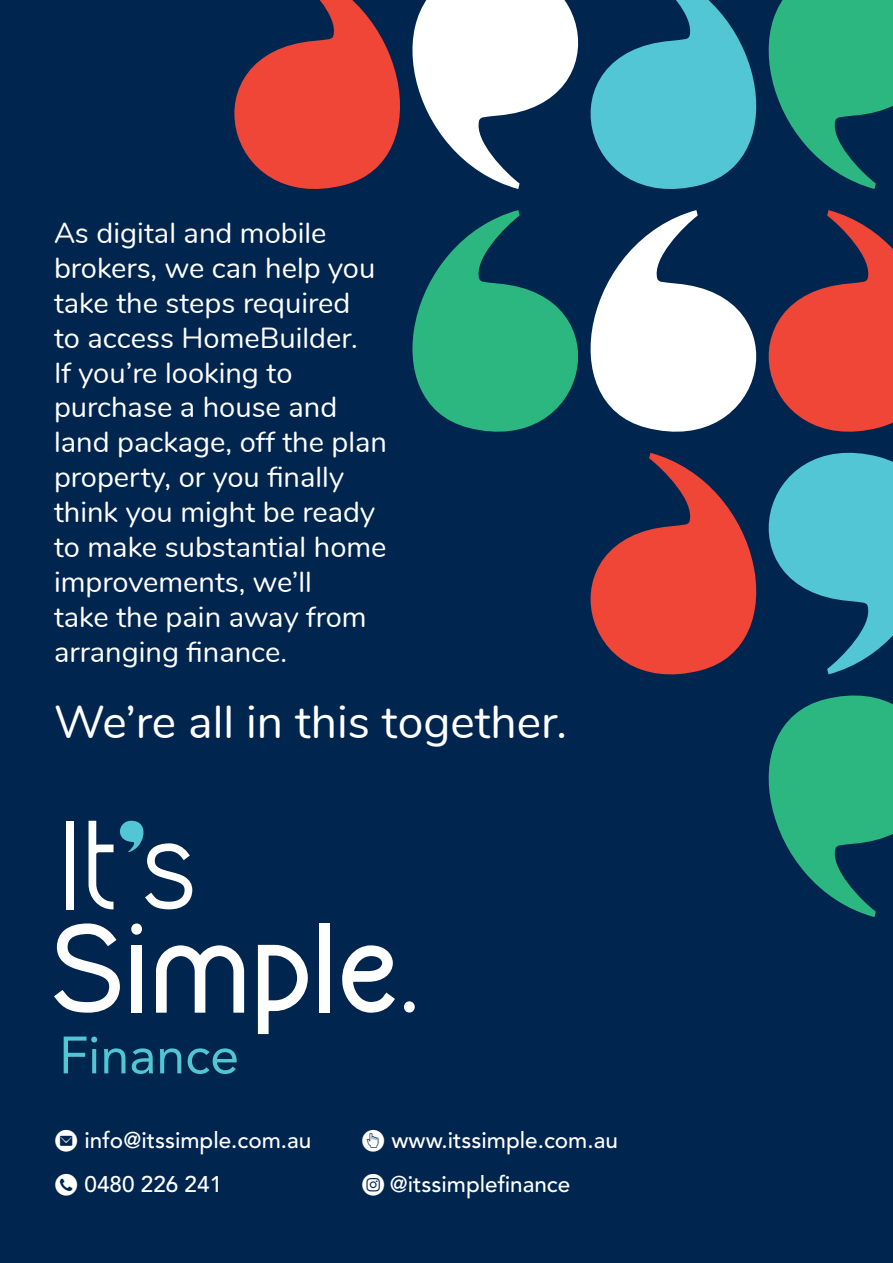
<style>
.page{position:relative;width:893px;height:1263px;background:#00254f}
.page>*{position:absolute;margin:0;border:0;box-sizing:border-box;transform-origin:0 0}
.t1{font:46.2px "Nunito";color:#fff}
.t2{font:29.1px/35px "Nunito";color:#fff}
.t3{font:500 22.5px/44px "Avenir LT Std";color:#fff}
.s1{font-family:"typeecon";font-weight:400}
</style>
<div class="page">
<svg style="left:625px;top:0;width:104px;height:189px;fill:#53c6d6"></svg>
<svg style="left:625px;top:210px;width:96px;height:243px;fill:#fff"></svg>
<svg style="left:412px;top:210px;width:213px;height:222px;fill:#2db780"></svg>
<svg style="left:439px;top:0;width:186px;height:189px"></svg>
<svg style="left:729px;top:0;width:164px;height:189px"></svg>
<svg style="left:721px;top:210px;width:172px;height:707px"></svg>
<svg style="left:590px;top:453px;width:205px;height:249px"></svg>
<svg style="left:234px;top:0;width:205px;height:217px"></svg>
<div style="left:66px;top:821px;width:8px;height:88px;background:#fff"></div>
<svg style="left:89px;top:820px;width:103px;height:89px"></svg>
<svg style="left:54px;top:923px;width:66px;height:90px"></svg>
<div style="left:131px;top:945px;width:11px;height:68px;background:#fff"></div>
<svg style="left:156px;top:945px;width:88px;height:68px"></svg>
<svg style="left:258px;top:945px;width:50px;height:89px"></svg>
<div style="left:319px;top:923px;width:10px;height:90px;background:#fff"></div>
<svg style="left:342px;top:945px;width:53px;height:68px"></svg>
<div style="left:131px;top:923px;width:11px;height:12px;background:#fff;border-radius:50%"></div>
<div style="left:404px;top:1001px;width:11px;height:11px;background:#fff;border-radius:50%"></div>
<svg style="left:64px;top:1036px;width:33px;height:37px"></svg>
<svg style="left:104px;top:1048px;width:21px;height:25px"></svg>
<svg style="left:132px;top:1048px;width:21px;height:26px"></svg>
<svg style="left:160px;top:1048px;width:21px;height:25px"></svg>
<svg style="left:188px;top:1048px;width:49px;height:26px"></svg>
<p class="t2" style="left:54px;top:214px;width:335px">As digital and mobile brokers, we can help you take the steps required<br>to access HomeBuilder.<br>If you’re looking to purchase a house and land package, off the plan property, or you finally think you might be ready to make substantial home improvements, we’ll<br>take the pain away from arranging finance.</p>
<h1 class="t1" style="left:54px;top:688px;width:515px">We’re all in this together.</h1>
<p class="t3" style="left:54px;top:1119px;width:259px"><span class="s1">E</span> info@itssimple.com.au<br><span class="s1">N</span> 0480 226 241</p>
<p class="t3" style="left:361px;top:1119px;width:258px"><span class="s1">U</span> www.itssimple.com.au<br><span class="s1">I</span> @itssimplefinance</p>
</div>
